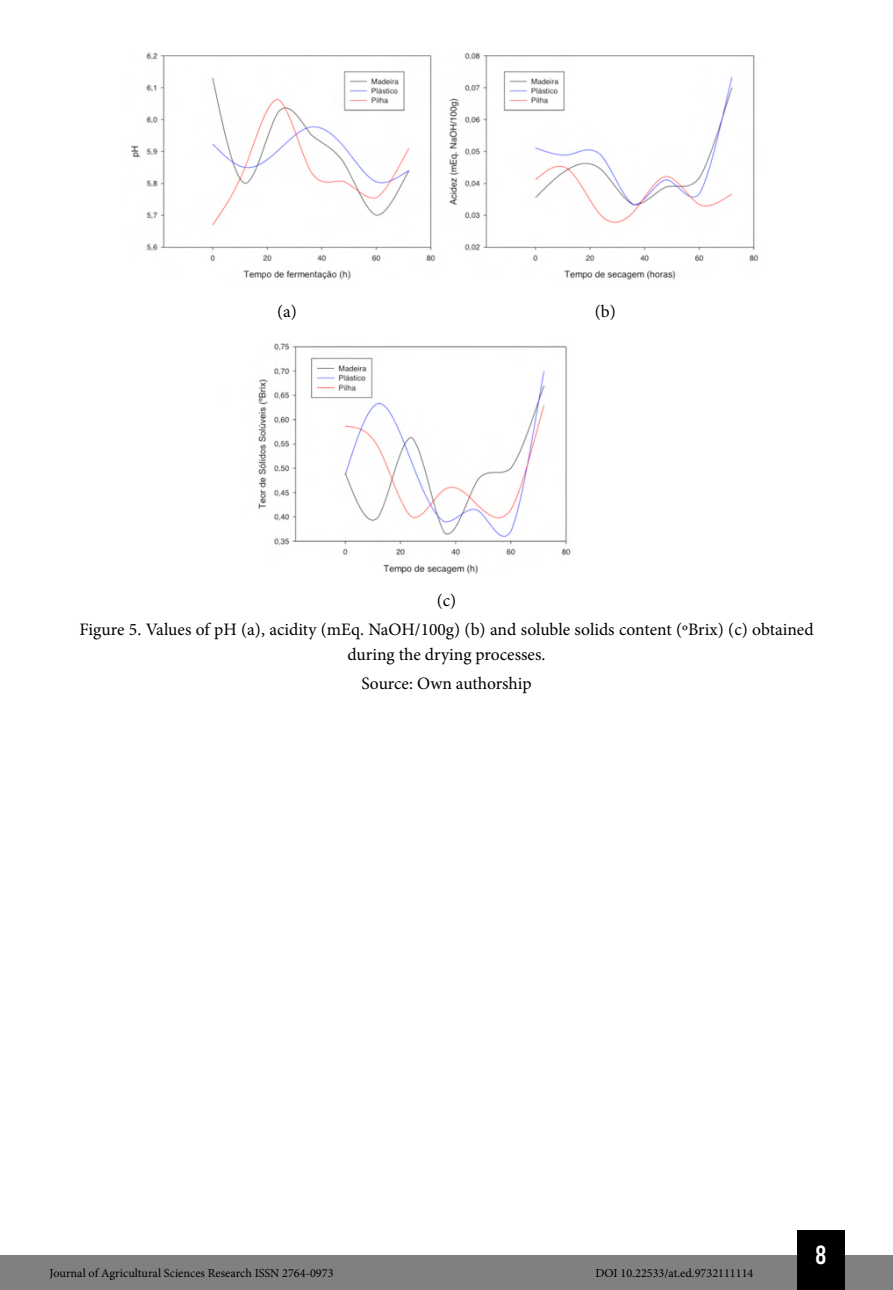
<style>
.page{position:relative;width:893px;height:1290px;background:#fff}
.page>*{position:absolute;margin:0;border:0;box-sizing:border-box;transform-origin:0 0}
.t1{font:26.25px "Bebas Kai";color:#fff}
.Info_Imagem{font:17.5px/24.5px "Minion Pro";color:#000;text-align:center}
.t2{font:12.25px "Minion Pro";color:#000}
</style>
<div class="page">
<div style="left:0;top:1255px;width:893px;height:35px;background:#808080"></div>
<div style="left:797px;top:1230px;width:48px;height:60px;background:#000"></div>
<img style="left:131px;top:52px;width:628px;height:228px">
<img style="left:258px;top:343px;width:313px;height:231px">
<p class="Info_Imagem" style="left:277px;top:299px;width:21px">(a)</p>
<p class="Info_Imagem" style="left:595px;top:299px;width:23px">(b)</p>
<p class="Info_Imagem" style="left:437px;top:588px;width:21px">(c)</p>
<p class="Info_Imagem" style="left:79px;top:617px;width:736px">Figure 5. Values of pH (a), acidity (mEq. NaOH/100g) (b) and soluble solids content (ºBrix) (c) obtained during the drying processes.</p>
<p class="Info_Imagem" style="left:361px;top:671px;width:172px">Source: Own authorship</p>
<p class="t2" style="left:50px;top:1265px;width:285px">Journal of Agricultural Sciences Research ISSN 2764-0973</p>
<p class="t2" style="left:595px;top:1265px;width:160px">DOI 10.22533/at.ed.9732111114</p>
<h1 class="t1" style="left:816px;top:1241px;width:12px">8</h1>
</div>
